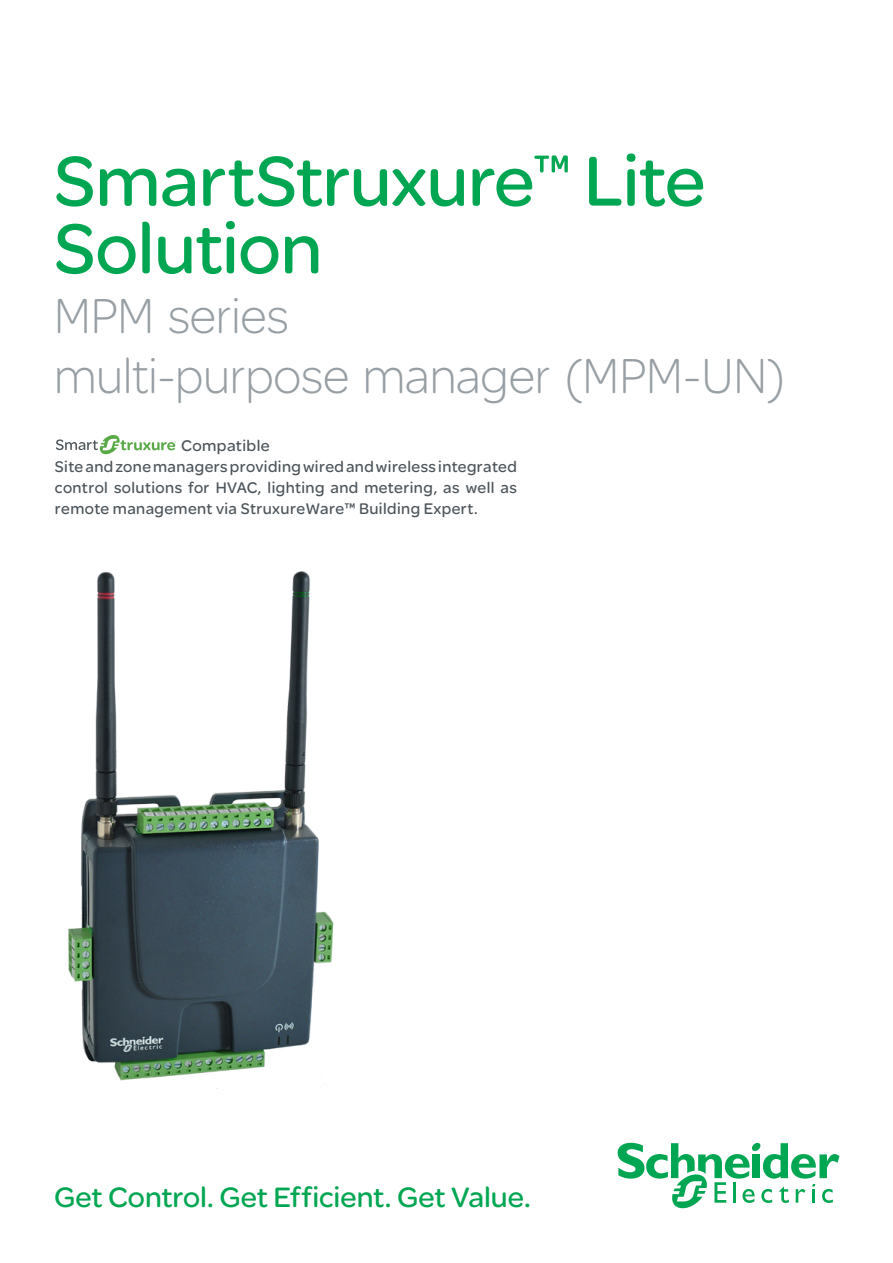
<style>
.page{position:relative;width:893px;height:1263px;background:#fff}
.page>*{position:absolute;margin:0;border:0;box-sizing:border-box;transform-origin:0 0}
.t1{font:75px/67.5px "SE Optimist";letter-spacing:-.01em;color:#00a651}
.t2{font:300 52.5px/60px "SE Optimist";letter-spacing:-.005em;color:#979fa4;scale:.95 1}
.t3{font:30px "SE Optimist";color:#00a651}
.t4{font:16.5px/21.1px "SE Optimist";letter-spacing:.025em;color:#4d555b}
</style>
<div class="page">
<svg style="left:618px;top:1142px;width:221px;height:67px"></svg>
<svg style="left:56px;top:434px;width:120px;height:21px"></svg>
<img style="left:68px;top:571px;width:266px;height:510px">
<h1 class="t1" style="left:54px;top:145px;width:653px">SmartStruxure<sup>™</sup> Lite<br>Solution</h1>
<h2 class="t2" style="left:54px;top:284px;width:771px">MPM series<br>multi-purpose manager (MPM-UN)</h2>
<p class="t4" style="left:55px;top:434px;width:463px;text-indent:126px">Compatible<br>Site and zone managers providing wired and wireless integrated control solutions for HVAC, lighting and metering, as well as remote management via StruxureWare™ Building Expert.</p>
<h3 class="t3" style="left:54px;top:1176px;width:478px">Get Control. Get Efficient. Get Value.</h3>
</div>
